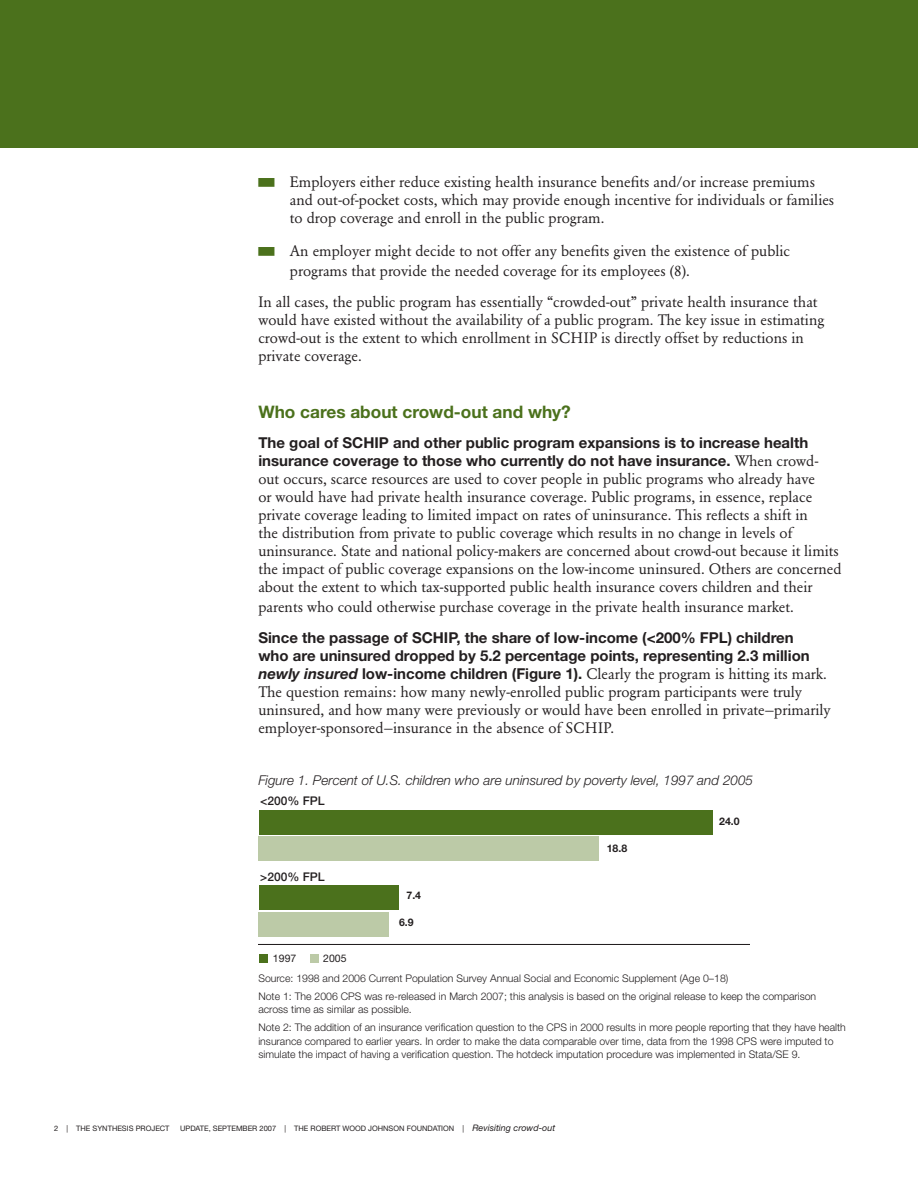
<style>
.page{position:relative;width:918px;height:1188px;background:#fff}
.page>*{position:absolute;margin:0;border:0;box-sizing:border-box;transform-origin:0 0}
._1_Head{font:700 17.25px "Helvetica Neue LT Pro";color:#4b711c}
.text{font:15px/18px "Garamond BE";color:#231f20}
.bullet_list{font:15px/18px "Garamond BE";color:#231f20}
.Figure_title{font:italic 300 13.5px "Helvetica Neue LT Pro";color:#231f20}
.t1{font:500 12px "Helvetica Neue LT Pro";color:#231f20}
.source{font:300 10.5px/13.5px "Helvetica Neue LT Pro";color:#231f20}
.t2{font:700 10.5px "Helvetica Neue LT Pro";color:#231f20}
.t3{font:10.5px "Helvetica Neue LT Pro";color:#231f20}
.t4{font:7.5px "Helvetica Neue LT Pro";color:#231f20}
.s1{font-family:"Helvetica Neue LT Pro";font-weight:700}
.s2{font-family:"Helvetica Neue LT Pro";font-weight:700;font-style:italic}
.s3{font-style:italic;font-size:9px}
</style>
<div class="page">
<div style="left:0;top:0;width:918px;height:148px;background:#4b711c"></div>
<div style="left:259px;top:837px;width:340px;height:24px;background:#bccaa7"></div>
<div style="left:259px;top:912px;width:130px;height:24px;background:#bccaa7"></div>
<div style="left:259px;top:810px;width:453px;height:24px;background:#4b711c"></div>
<div style="left:259px;top:886px;width:140px;height:24px;background:#4b711c"></div>
<div style="left:260px;top:954px;width:8px;height:9px;background:#4b711c"></div>
<div style="left:310px;top:954px;width:9px;height:9px;background:#bccaa7"></div>
<hr style="left:258px;top:944px;width:492px;height:1px;background:#231f20">
<p class="bullet_list" style="left:290px;top:173px;width:546px">Employers either reduce existing health insurance benefits and/or increase premiums and out-of-pocket costs, which may provide enough incentive for individuals or families to drop coverage and enroll in the public program.</p>
<p class="bullet_list" style="left:290px;top:241px;width:502px;line-height:19.8px">An employer might decide to not offer any benefits given the existence of public programs that provide the needed coverage for its employees (8).</p>
<p class="text" style="left:258px;top:293px;width:567px">In all cases, the public program has essentially “crowded-out” private health insurance that would have existed without the availability of a public program. The key issue in estimating crowd-out is the extent to which enrollment in SCHIP is directly offset by reductions in private coverage.</p>
<p class="_1_Head" style="left:258px;top:401px;width:314px">Who cares about crowd-out and why?</p>
<p class="text" style="left:258px;top:434px;width:585px"><span class="s1">The goal of SCHIP and other public program expansions is to increase health insurance coverage to those who currently do not have insurance.</span> When crowd&shy;out occurs, scarce resources are used to cover people in public programs who already have<br>or would have had private health insurance coverage. Public programs, in essence, replace private coverage leading to limited impact on rates of uninsurance. This reflects a shift in<br>the distribution from private to public coverage which results in no change in levels of uninsurance. State and national policy-makers are concerned about crowd-out because it limits the impact of public coverage expansions on the low-income uninsured. Others are concerned about the extent to which tax-supported public health insurance covers children and their</p>
<p class="text" style="left:258px;top:598px;width:537px">parents who could otherwise purchase coverage in the private health insurance market.</p>
<p class="text" style="left:258px;top:629px;width:574px"><span class="s1">Since the passage of SCHIP, the share of low-income (&lt;200% FPL) children<br>who are uninsured dropped by 5.2 percentage points, representing 2.3 million </span><span class="s2">newly insured</span> <span class="s1">low-income children (Figure 1).</span> Clearly the program is hitting its mark.<br>The question remains: how many newly-enrolled public program participants were truly uninsured, and how many were previously or would have been enrolled in private—primarily employer-sponsored—insurance in the absence of SCHIP.</p>
<p class="Figure_title" style="left:258px;top:772px;width:496px">Figure 1. Percent of U.S. children who are uninsured by poverty level, 1997 and 2005</p>
<p class="t1" style="left:260px;top:794px;width:66px">&lt;200% FPL</p>
<p class="t1" style="left:260px;top:869px;width:66px">&gt;200% FPL</p>
<p class="t3" style="left:273px;top:952px;width:25px">1997</p>
<p class="t3" style="left:323px;top:952px;width:25px">2005</p>
<p class="t2" style="left:406px;top:888px;width:16px">7.4</p>
<p class="t2" style="left:399px;top:916px;width:16px">6.9</p>
<p class="t2" style="left:607px;top:842px;width:22px">18.8</p>
<p class="t2" style="left:719px;top:815px;width:22px">24.0</p>
<p class="source" style="left:258px;top:971px;width:471px">Source: 1998 and 2006 Current Population Survey Annual Social and Economic Supplement (Age 0–18)</p>
<p class="source" style="left:258px;top:989px;width:559px">Note 1: The 2006 CPS was re-released in March 2007; this analysis is based on the original release to keep the comparison across time as similar as possible.</p>
<p class="source" style="left:258px;top:1021px;width:589px">Note 2: The addition of an insurance verification question to the CPS in 2000 results in more people reporting that they have health insurance compared to earlier years. In order to make the data comparable over time, data from the 1998 CPS were imputed to simulate the impact of having a verification question. The hotdeck imputation procedure was implemented in Stata/SE 9.</p>
<p class="t4" style="left:66px;top:1124px;width:105px">| THE SYNTHESIS PROJECT</p>
<p class="t4" style="left:180px;top:1124px;width:377px">UPDATE, SEPTEMBER 2007 | THE ROBERT WOOD JOHNSON FOUNDATION | <span class="s3">Revisiting crowd-out</span></p>
</div>
